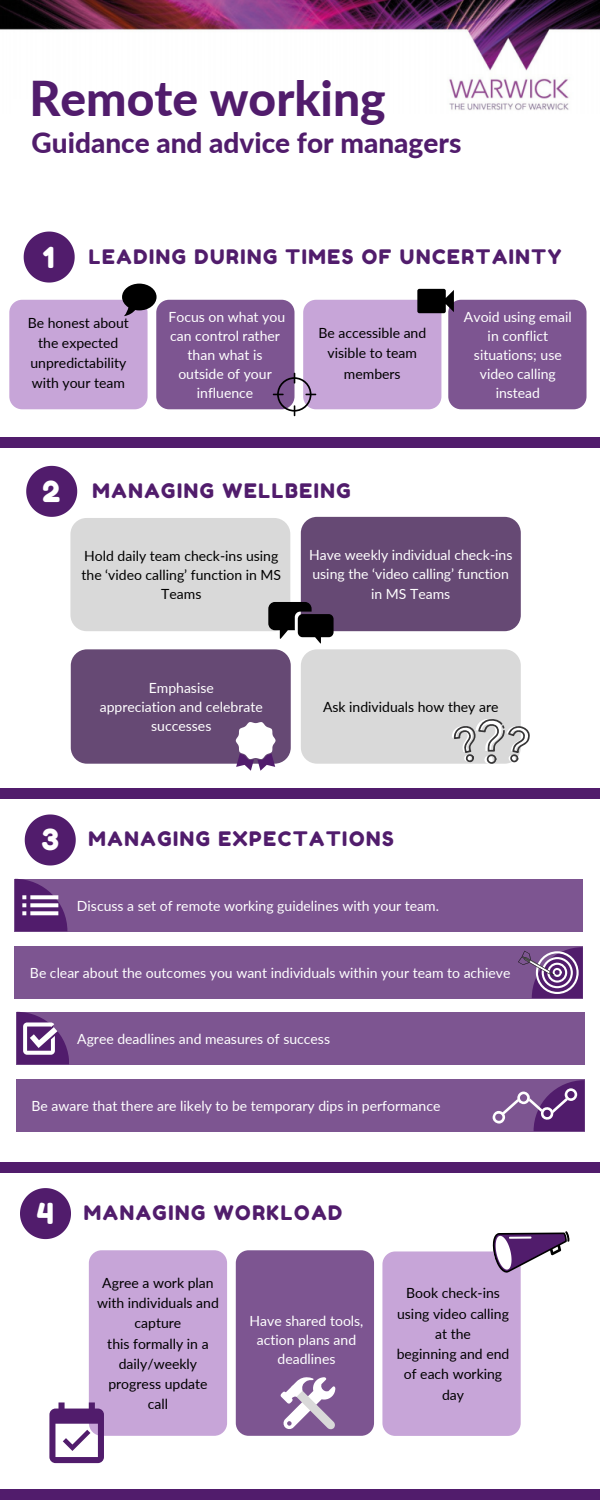
<style>
.page{position:relative;width:600px;height:1500px;background:#fff}
.page>*{position:absolute;margin:0;border:0;box-sizing:border-box;transform-origin:0 0}
.t1{font:800 48px "Lato";color:#511c6c}
.t2{font:28.9px "Fredoka One";color:#fff}
.t3{font:800 28px "Lato";color:#511c6c}
.t4{font:20px "Fredoka One";letter-spacing:.08em;color:#511c6c}
.t5{font:14px/19px "Lato";color:#fff;text-align:center}
.t6{font:14px/20.2px "Lato";color:#000;text-align:center}
.s1{font-size:28.9px;color:#fff}
</style>
<div class="page">
<svg style="left:24px;top:232px;width:51px;height:51px"></svg>
<svg style="left:26px;top:466px;width:51px;height:51px"></svg>
<svg style="left:25px;top:814px;width:51px;height:51px"></svg>
<img style="left:0;top:0;width:600px;height:111px">
<div style="left:89px;top:1250px;width:138px;height:186px;background:#c7a5d8;border-radius:13px"></div>
<div style="left:236px;top:1250px;width:138px;height:186px;background:#7d5591;border-radius:13px"></div>
<div style="left:382px;top:1251px;width:139px;height:185px;background:#c7a5d8;border-radius:13px"></div>
<div style="left:9px;top:300px;width:139px;height:109px;background:#c7a5d8;border-radius:13px"></div>
<div style="left:156px;top:300px;width:139px;height:109px;background:#7d5591;border-radius:13px"></div>
<div style="left:303px;top:300px;width:138px;height:109px;background:#c7a5d8;border-radius:13px"></div>
<div style="left:448px;top:300px;width:139px;height:109px;background:#7d5591;border-radius:13px"></div>
<div style="left:70px;top:518px;width:220px;height:113px;background:#d9d9d9;border-radius:16px"></div>
<div style="left:301px;top:517px;width:220px;height:114px;background:#664974;border-radius:16px"></div>
<div style="left:71px;top:649px;width:220px;height:115px;background:#664974;border-radius:16px"></div>
<div style="left:301px;top:649px;width:220px;height:115px;background:#d9d9d9;border-radius:16px"></div>
<div style="left:15px;top:879px;width:568px;height:53px;background:#7d5591"></div>
<div style="left:15px;top:946px;width:568px;height:53px;background:#7d5591"></div>
<div style="left:16px;top:1012px;width:569px;height:53px;background:#7d5591"></div>
<div style="left:16px;top:1079px;width:569px;height:53px;background:#7d5591"></div>
<div style="left:0;top:1162px;width:600px;height:10px;background:#511c6c"></div>
<div style="left:0;top:789px;width:600px;height:10px;background:#511c6c"></div>
<div style="left:0;top:438px;width:600px;height:10px;background:#511c6c"></div>
<svg style="left:20px;top:1188px;width:51px;height:51px"></svg>
<div style="left:0;top:1490px;width:600px;height:10px;background:#511c6c"></div>
<svg style="left:273px;top:373px;width:43px;height:43px"></svg>
<svg style="left:417px;top:289px;width:37px;height:24px"></svg>
<svg style="left:122px;top:284px;width:35px;height:32px"></svg>
<svg style="left:236px;top:722px;width:40px;height:49px"></svg>
<svg style="left:452px;top:719px;width:78px;height:45px"></svg>
<svg style="left:268px;top:602px;width:66px;height:42px"></svg>
<svg style="left:489px;top:1231px;width:81px;height:44px"></svg>
<svg style="left:15px;top:879px;width:52px;height:52px"></svg>
<svg style="left:518px;top:947px;width:65px;height:51px"></svg>
<svg style="left:17px;top:1012px;width:52px;height:52px"></svg>
<svg style="left:493px;top:1080px;width:92px;height:51px"></svg>
<svg style="left:49px;top:1402px;width:55px;height:61px"></svg>
<svg style="left:281px;top:1377px;width:54px;height:53px"></svg>
<h1 class="t1" style="left:29px;top:69px;width:358px">Remote working</h1>
<h3 class="t3" style="left:32px;top:126px;width:431px">Guidance and advice for managers</h3>
<h2 class="t2" style="left:43px;top:240px;width:13px">1</h2>
<h3 class="t4" style="left:89px;top:245px;width:474px">LEADING DURING TIMES OF UNCERTAINTY</h3>
<p class="t6" style="left:28px;top:312px;width:103px">Be honest about the expected unpredictability with your team</p>
<p class="t5" style="left:169px;top:307px;width:118px">Focus on what you can control rather than what is outside of your influence</p>
<p class="t6" style="left:318px;top:323px;width:109px">Be accessible and visible to team members</p>
<h2 class="t2" style="left:43px;top:474px;width:19px">2</h2>
<h3 class="t4" style="left:93px;top:479px;width:260px">MANAGING WELLBEING</h3>
<p class="t5" style="left:464px;top:307px;width:109px">Avoid using email in conflict situations; use video calling instead</p>
<p class="t6" style="left:82px;top:545px;width:201px;line-height:19.4px">Hold daily team check-ins using the ‘video calling’ function in MS<br>Teams</p>
<p class="t5" style="left:309px;top:545px;width:205px;line-height:19.4px">Have weekly individual check-ins using the ‘video calling’ function in MS Teams</p>
<p class="t5" style="left:100px;top:677px;width:165px;line-height:19.4px">Emphasise<br>appreciation and celebrate successes</p>
<p class="t6" style="left:323px;top:696px;width:177px">Ask individuals how they are</p>
<h2 class="t2" style="left:41px;top:822px;width:19px">3</h2>
<h3 class="t4" style="left:89px;top:827px;width:307px">MANAGING EXPECTATIONS</h3>
<p class="t5" style="left:77px;top:896px;width:363px">Discuss a set of remote working guidelines with your team.</p>
<p class="t5" style="left:30px;top:963px;width:482px">Be clear about the outcomes you want individuals within your team to achieve</p>
<p class="t5" style="left:77px;top:1029px;width:254px">Agree deadlines and measures of success</p>
<p class="t5" style="left:32px;top:1096px;width:410px">Be aware that there are likely to be temporary dips in performance</p>
<h3 class="t4" style="left:37px;top:1201px;width:307px"><span class="s1">4</span> MANAGING WORKLOAD</h3>
<p class="t6" style="left:97px;top:1272px;width:123px">Agree a work plan with individuals and capture<br>this formally in a daily/weekly progress update call</p>
<p class="t5" style="left:250px;top:1311px;width:115px">Have shared tools, action plans and deadlines</p>
<p class="t6" style="left:397px;top:1283px;width:114px">Book check-ins using video calling at the<br>beginning and end of each working day</p>
</div>
